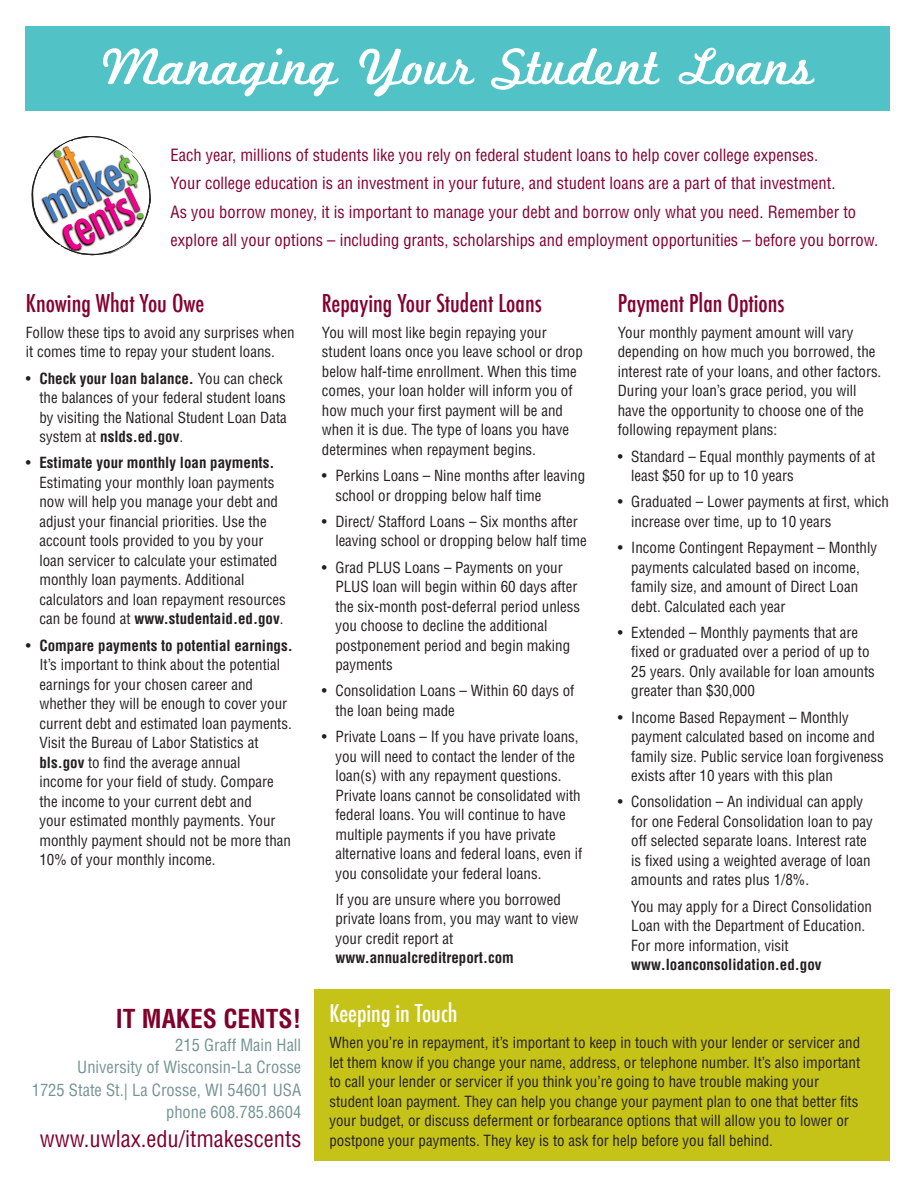
<style>
.page{position:relative;width:918px;height:1188px;background:#fff}
.page>*{position:absolute;margin:0;border:0;box-sizing:border-box;transform-origin:0 0}
.t1{font:54px "Marketing Script";color:#fff}
.t2{font:700 condensed 25.5px "Helvetica LT Std";color:#800029}
.t3{font:500 condensed 24px "Futura";color:#85002b}
.t4{font:500 condensed 24px "Futura";color:#fff}
.t5{font:condensed 22.5px "Helvetica LT Std";color:#800029}
.t6{font:condensed 16.5px/28.5px "Helvetica LT Std";color:#85002b}
.t7{font:condensed 16.5px "Helvetica LT Std";color:#759493}
.t8{font:condensed 15px/19.5px "Helvetica LT Std";color:#231f20}
.t9{font:700 condensed 15px "Helvetica LT Std";color:#231f20}
.s1{font-weight:700}
</style>
<div class="page">
<div style="left:314px;top:989px;width:576px;height:172px;background:#c5c317"></div>
<div style="left:26px;top:26px;width:864px;height:84px;background:#51c3c6"></div>
<svg style="left:31px;top:136px;width:120px;height:120px"></svg>
<p class="t1" style="left:102px;top:34px;width:713px">Managing Your Student Loans</p>
<p class="t6" style="left:171px;top:141px;width:709px">Each year, millions of students like you rely on federal student loans to help cover college expenses.<br>Your college education is an investment in your future, and student loans are a part of that investment.<br>As you borrow money, it is important to manage your debt and borrow only what you need. Remember to explore all your options – including grants, scholarships and employment opportunities – before you borrow.</p>
<p class="t3" style="left:26px;top:287px;width:180px">Knowing What You Owe</p>
<p class="t8" style="left:26px;top:322px;width:270px">Follow these tips to avoid any surprises when it comes time to repay your student loans.</p>
<p class="t8" style="left:39px;top:368px;width:249px;text-indent:-14px">• <span class="s1">Check your loan balance.</span> You can check the balances of your federal student loans by visiting the National Student Loan Data system at <span class="s1">nslds.ed.gov</span>.</p>
<p class="t8" style="left:39px;top:453px;width:248px;text-indent:-14px">• <span class="s1">Estimate your monthly loan payments.<br></span>Estimating your monthly loan payments now will help you manage your debt and adjust your financial priorities. Use the account tools provided to you by your loan servicer to calculate your estimated monthly loan payments. Additional calculators and loan repayment resources can be found at <span class="s1">www.studentaid.ed.gov</span>.</p>
<p class="t8" style="left:39px;top:635px;width:255px;text-indent:-14px">• <span class="s1">Compare payments to potential earnings.<br></span>It’s important to think about the potential earnings for your chosen career and whether they will be enough to cover your current debt and estimated loan payments.<br>Visit the Bureau of Labor Statistics at <span class="s1">bls.gov</span> to find the average annual<br>income for your field of study. Compare the income to your current debt and<br>your estimated monthly payments. Your monthly payment should not be more than 10% of your monthly income.</p>
<p class="t2" style="left:116px;top:1003px;width:187px">IT MAKES CENTS!</p>
<p class="t7" style="left:175px;top:1034px;width:128px">215 Graff Main Hall</p>
<p class="t7" style="left:77px;top:1057px;width:226px">University of Wisconsin-La Crosse</p>
<p class="t7" style="left:32px;top:1079px;width:271px">1725 State St.| La Crosse, WI 54601 USA</p>
<p class="t7" style="left:166px;top:1102px;width:137px">phone 608.785.8604</p>
<p class="t5" style="left:40px;top:1125px;width:263px">www.uwlax.edu/itmakescents</p>
<p class="t3" style="left:322px;top:287px;width:221px">Repaying Your Student Loans</p>
<p class="t8" style="left:322px;top:322px;width:263px">You will most like begin repaying your student loans once you leave school or drop below half-time enrollment. When this time comes, your loan holder will inform you of how much your first payment will be and when it is due. The type of loans you have determines when repayment begins.</p>
<p class="t8" style="left:335px;top:466px;width:251px;text-indent:-14px">• Perkins Loans – Nine months after leaving school or dropping below half time</p>
<p class="t8" style="left:335px;top:511px;width:253px;text-indent:-14px">• Direct/ Stafford Loans – Six months after leaving school or dropping below half time</p>
<p class="t8" style="left:335px;top:557px;width:246px;text-indent:-14px">• Grad PLUS Loans – Payments on your PLUS loan will begin within 60 days after the six-month post-deferral period unless you choose to decline the additional postponement period and begin making payments</p>
<p class="t8" style="left:335px;top:681px;width:241px;text-indent:-14px">• Consolidation Loans – Within 60 days of the loan being made</p>
<p class="t8" style="left:335px;top:727px;width:248px;text-indent:-14px">• Private Loans – If you have private loans, you will need to contact the lender of the loan(s) with any repayment questions.<br>Private loans cannot be consolidated with federal loans. You will continue to have multiple payments if you have private alternative loans and federal loans, even if you consolidate your federal loans.</p>
<p class="t8" style="left:335px;top:889px;width:245px">If you are unsure where you borrowed private loans from, you may want to view your credit report at <span class="s1">www.annualcreditreport.com</span></p>
<p class="t3" style="left:618px;top:287px;width:168px">Payment Plan Options</p>
<p class="t8" style="left:618px;top:322px;width:265px">Your monthly payment amount will vary depending on how much you borrowed, the interest rate of your loans, and other factors.<br>During your loan’s grace period, you will have the opportunity to choose one of the following repayment plans:</p>
<p class="t8" style="left:631px;top:446px;width:246px;text-indent:-14px">• Standard – Equal monthly payments of at least $50 for up to 10 years</p>
<p class="t8" style="left:631px;top:492px;width:259px;text-indent:-14px">• Graduated – Lower payments at first, which increase over time, up to 10 years</p>
<p class="t8" style="left:631px;top:538px;width:247px;text-indent:-14px">• Income Contingent Repayment – Monthly payments calculated based on income, family size, and amount of Direct Loan debt. Calculated each year</p>
<p class="t8" style="left:631px;top:622px;width:245px;text-indent:-14px">• Extended – Monthly payments that are fixed or graduated over a period of up to 25 years. Only available for loan amounts greater than $30,000</p>
<p class="t8" style="left:631px;top:707px;width:254px;text-indent:-14px">• Income Based Repayment – Monthly payment calculated based on income and family size. Public service loan forgiveness exists after 10 years with this plan</p>
<p class="t8" style="left:631px;top:792px;width:243px;text-indent:-14px">• Consolidation – An individual can apply for one Federal Consolidation loan to pay off selected separate loans. Interest rate is fixed using a weighted average of loan amounts and rates plus 1/8%.</p>
<p class="t8" style="left:631px;top:896px;width:242px">You may apply for a Direct Consolidation<br>Loan with the Department of Education.</p>
<p class="t8" style="left:631px;top:935px;width:159px">For more information, visit</p>
<p class="t9" style="left:631px;top:955px;width:192px">www.loanconsolidation.ed.gov</p>
<p class="t4" style="left:329px;top:998px;width:130px">Keeping in Touch</p>
<p class="t8" style="left:329px;top:1033px;width:532px">When you’re in repayment, it’s important to keep in touch with your lender or servicer and let them know if you change your name, address, or telephone number. It’s also important to call your lender or servicer if you think you’re going to have trouble making your student loan payment. They can help you change your payment plan to one that better fits your budget, or discuss deferment or forbearance options that will allow you to lower or postpone your payments. They key is to ask for help before you fall behind.</p>
</div>
